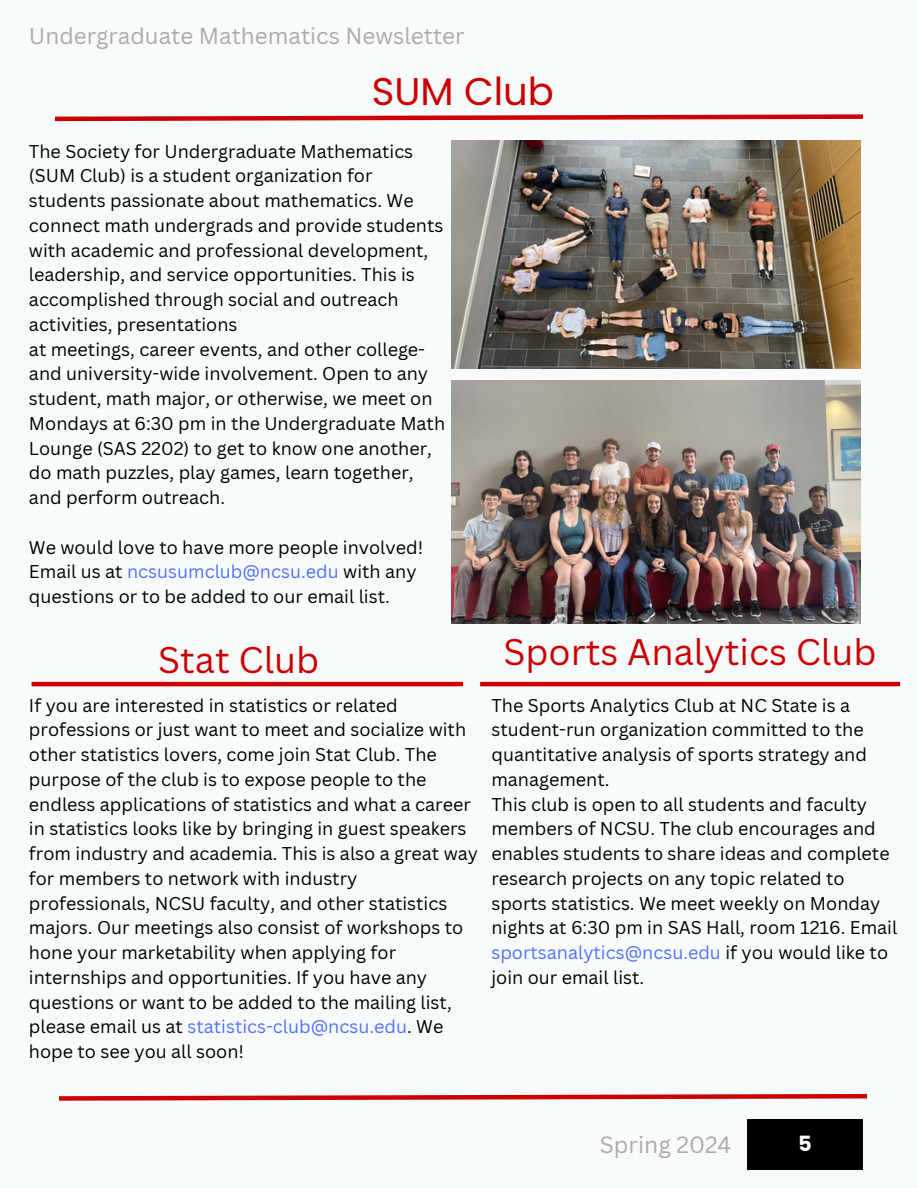
<style>
.page{position:relative;width:918px;height:1188px;background:#f8fbfc}
.page>*{position:absolute;margin:0;border:0;box-sizing:border-box;transform-origin:0 0}
.t1{font:38.55px "Poppins";color:#c00}
.t2{font:36px "Canva Sans";color:#c00}
.t3{font:22.8px "Canva Sans";color:#b2a8a8}
.t4{font:22.5px "Canva Sans";color:#b2a8a8}
.t5{font:700 21px "Poppins";color:#fff}
.t6{font:18px/24.8px "Canva Sans";color:#000}
.s1{color:#5271ff}
</style>
<div class="page">
<svg style="left:59px;top:1093px;width:809px;height:8px"></svg>
<div style="left:747px;top:1120px;width:116px;height:50px;background:#000"></div>
<svg style="left:55px;top:114px;width:808px;height:8px"></svg>
<img style="left:452px;top:380px;width:408px;height:243px">
<hr style="left:32px;top:682px;width:431px;height:4px;background:#c00">
<hr style="left:480px;top:682px;width:420px;height:4px;background:#c00">
<img style="left:452px;top:140px;width:408px;height:229px">
<p class="t4" style="left:29px;top:20px;width:437px">Undergraduate Mathematics Newsletter</p>
<h1 class="t1" style="left:372px;top:64px;width:184px">SUM Club</h1>
<p class="t6" style="left:29px;top:138px;width:418px">The Society for Undergraduate Mathematics (SUM Club) is a student organization for students passionate about mathematics. We connect math undergrads and provide students with academic and professional development, leadership, and service opportunities. This is accomplished through social and outreach activities, presentations<br>at meetings, career events, and other college&shy;and university-wide involvement. Open to any student, math major, or otherwise, we meet on Mondays at 6:30 pm in the Undergraduate Math Lounge (SAS 2202) to get to know one another, do math puzzles, play games, learn together, and perform outreach.</p>
<p class="t6" style="left:29px;top:534px;width:396px">We would love to have more people involved!<br>Email us at <span class="s1">ncsusumclub@ncsu.edu</span> with any questions or to be added to our email list.</p>
<h2 class="t2" style="left:158px;top:635px;width:163px">Stat Club</h2>
<p class="t6" style="left:29px;top:692px;width:451px">If you are interested in statistics or related professions or just want to meet and socialize with other statistics lovers, come join Stat Club. The purpose of the club is to expose people to the endless applications of statistics and what a career in statistics looks like by bringing in guest speakers from industry and academia. This is also a great way for members to network with industry professionals, NCSU faculty, and other statistics majors. Our meetings also consist of workshops to hone your marketability when applying for internships and opportunities. If you have any questions or want to be added to the mailing list, please email us at <span class="s1">statistics-club@ncsu.edu</span>. We hope to see you all soon!</p>
<p class="t6" style="left:491px;top:692px;width:407px">The Sports Analytics Club at NC State is a student-run organization committed to the quantitative analysis of sports strategy and management.<br>This club is open to all students and faculty members of NCSU. The club encourages and enables students to share ideas and complete research projects on any topic related to sports statistics. We meet weekly on Monday nights at 6:30 pm in SAS Hall, room 1216. Email <span class="s1">sportsanalytics@ncsu.edu</span> if you would like to join our email list.</p>
<h2 class="t2" style="left:503px;top:627px;width:375px">Sports Analytics Club</h2>
<p class="t3" style="left:600px;top:1128px;width:133px">Spring 2024</p>
<p class="t5" style="left:798px;top:1129px;width:15px">5</p>
</div>
